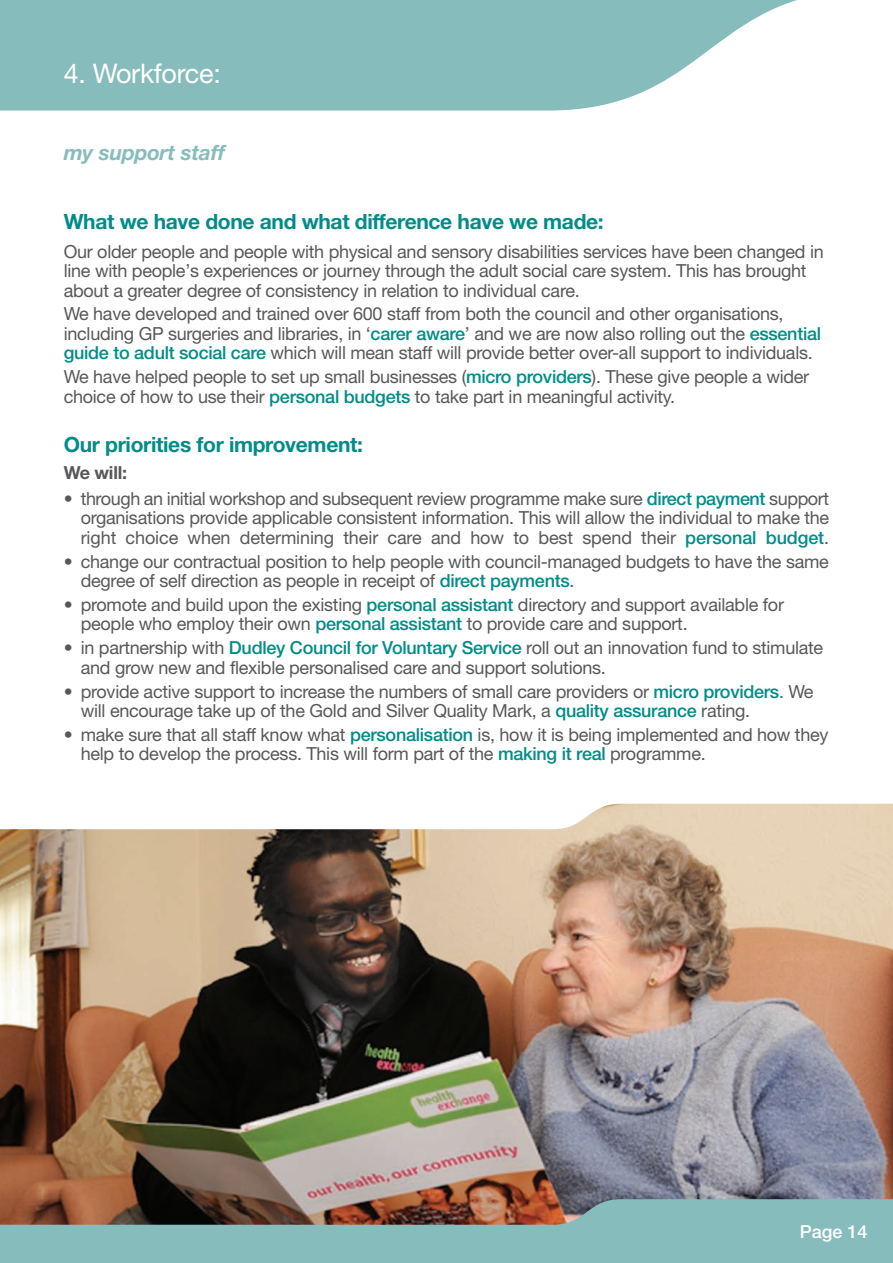
<style>
.page{position:relative;width:893px;height:1263px;background:#fff}
.page>*{position:absolute;margin:0;border:0;box-sizing:border-box;transform-origin:0 0}
.t1{font:27px "Helvetica Neue";letter-spacing:-.01em;color:#fff}
.t2{font:700 21px "Helvetica Neue";letter-spacing:-.015em;color:#028c89}
.t3{font:italic 700 21px "Helvetica Neue";letter-spacing:-.01em;color:#87bcbc}
.t4{font:18px/19.5px "Helvetica Neue";letter-spacing:-.015em;color:#57585a}
.t5{font:700 18px "Helvetica Neue";letter-spacing:-.015em;color:#57585a}
.t6{font:500 18px "Helvetica Neue";color:#fff}
.s1{font-weight:500;color:#028c89}
.s2{color:#028c89}
</style>
<div class="page">
<img style="left:0;top:804px;width:893px;height:395px">
<svg style="left:0;top:0;width:797px;height:111px;background:#96c4c4"></svg>
<svg style="left:0;top:1199px;width:893px;height:64px;background:#819c97"></svg>
<h1 class="t1" style="left:64px;top:64px;width:159px">4. Workforce:</h1>
<p class="t3" style="left:64px;top:145px;width:163px">my support staff</p>
<p class="t2" style="left:64px;top:214px;width:541px">What we have done and what difference have we made:</p>
<p class="t4" style="left:64px;top:243px;width:761px">Our older people and people with physical and sensory disabilities services have been changed in line with people’s experiences or journey through the adult social care system. This has brought about a greater degree of consistency in relation to individual care.</p>
<p class="t4" style="left:64px;top:306px;width:759px">We have developed and trained over 600 staff from both the council and other organisations, including GP surgeries and libraries, in ‘<span class="s1">carer aware</span>’ and we are now also rolling out the <span class="s1">essential guide to adult social care</span> which will mean staff will provide better over-all support to individuals.</p>
<p class="t4" style="left:64px;top:369px;width:747px">We have helped people to set up small businesses (<span class="s1">micro providers</span>). These give people a wider choice of how to use their <span class="s1">personal budgets</span> to take part in meaningful activity.</p>
<p class="t2" style="left:64px;top:437px;width:301px">Our priorities for improvement:</p>
<p class="t5" style="left:64px;top:466px;width:65px">We will:</p>
<p class="t4" style="left:81px;top:491px;width:750px;text-align:justify;text-indent:-17px">• through an initial workshop and subsequent review programme make sure <span class="s1">direct payment</span> support organisations provide applicable consistent information. This will allow the individual to make the right choice when determining their care and how to best spend their <span class="s1">personal budget</span>.</p>
<p class="t4" style="left:81px;top:553px;width:750px;text-indent:-17px">• change our contractual position to help people with council-managed budgets to have the same degree of self direction as people in receipt of <span class="s1">direct payments</span>.</p>
<p class="t4" style="left:81px;top:597px;width:705px;text-indent:-17px">• promote and build upon the existing <span class="s1">personal assistant</span> directory and support available for people who employ their own <span class="s1">personal assistant</span> to provide care and support.</p>
<p class="t4" style="left:81px;top:640px;width:744px;text-indent:-17px">• in partnership with <span class="s1">Dudley Council for Voluntary Service</span> roll out an innovation fund to stimulate and grow new and flexible personalised care and support solutions.</p>
<p class="t4" style="left:81px;top:683px;width:734px;text-indent:-17px">• provide active support to increase the numbers of small care providers or <span class="s1">micro providers</span><span class="s2">.</span> We will encourage take up of the Gold and Silver Quality Mark, a <span class="s1">quality assurance</span> rating.</p>
<p class="t4" style="left:81px;top:726px;width:749px;text-indent:-17px">• make sure that all staff know what <span class="s1">personalisation</span> is, how it is being implemented and how they help to develop the process. This will form part of the <span class="s1">making it real</span> programme.</p>
<p class="t6" style="left:800px;top:1225px;width:69px">Page 14</p>
</div>
